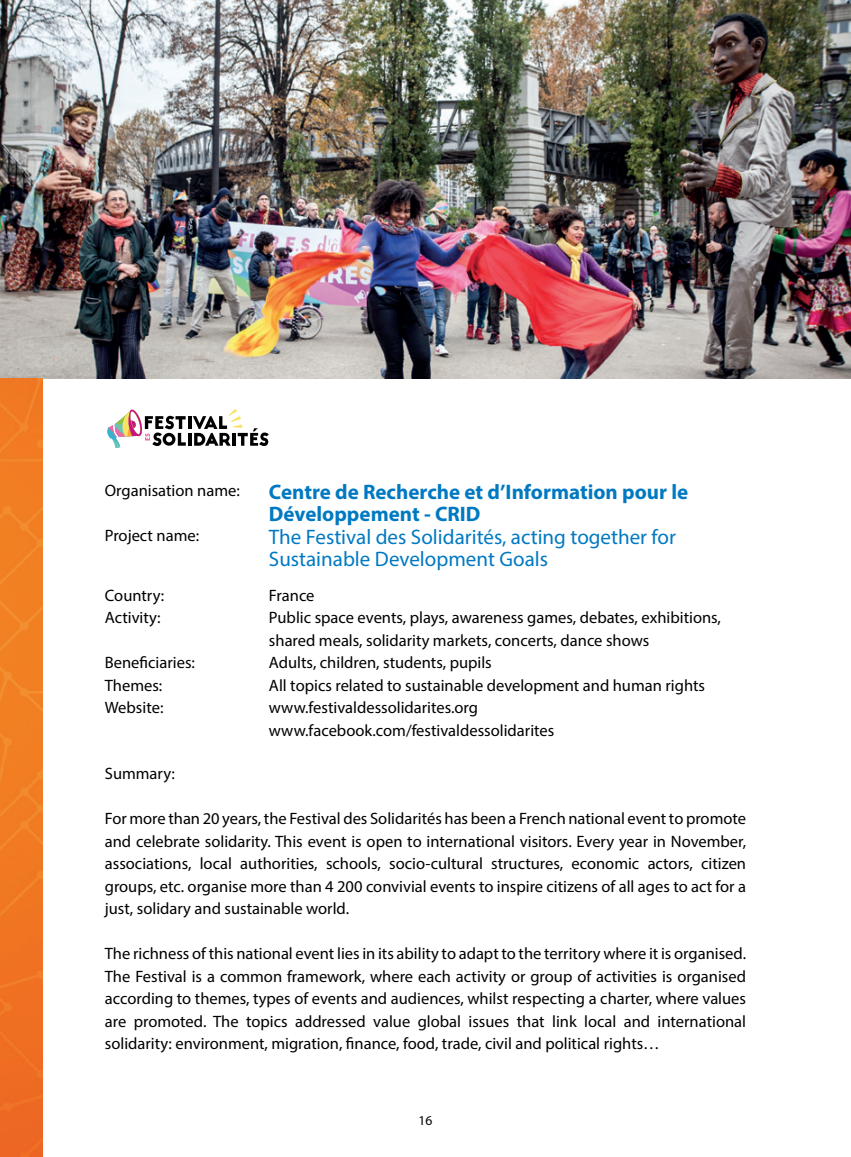
<style>
.page{position:relative;width:851px;height:1157px;background:#fff}
.page>*{position:absolute;margin:0;border:0;box-sizing:border-box;transform-origin:0 0}
.t1{font:21px "Myriad Pro";color:#0079c2}
.t2{font:700 21px/22.5px "Myriad Pro";color:#0079c2}
.t3{font:16.5px/22.5px "Myriad Pro";color:#000;text-align:justify}
.t4{font:13.5px "Myriad Pro";color:#000}
</style>
<div class="page">
<img style="left:0;top:0;width:850px;height:378px">
<img style="left:0;top:378px;width:43px;height:779px">
<svg style="left:107px;top:409px;width:162px;height:39px"></svg>
<p class="t3" style="left:105px;top:478px;width:136px">Organisation name:</p>
<p class="t3" style="left:105px;top:523px;width:96px">Project name:</p>
<p class="t3" style="left:105px;top:583px;width:61px">Country:</p>
<p class="t3" style="left:105px;top:606px;width:57px">Activity:</p>
<p class="t3" style="left:105px;top:651px;width:92px">Beneficiaries:</p>
<p class="t3" style="left:105px;top:673px;width:59px">Themes:</p>
<p class="t3" style="left:105px;top:696px;width:60px">Website:</p>
<p class="t2" style="left:269px;top:480px;width:421px">Centre de Recherche et d’Information pour le<br>Développement - CRID</p>
<p class="t1" style="left:269px;top:524px;width:408px">The Festival des Solidarités, acting together for</p>
<p class="t1" style="left:269px;top:546px;width:280px">Sustainable Development Goals</p>
<p class="t3" style="left:269px;top:583px;width:47px">France</p>
<p class="t3" style="left:269px;top:606px;width:453px">Public space events, plays, awareness games, debates, exhibitions, shared meals, solidarity markets, concerts, dance shows</p>
<p class="t3" style="left:269px;top:651px;width:224px">Adults, children, students, pupils</p>
<p class="t3" style="left:269px;top:673px;width:437px">All topics related to sustainable development and human rights</p>
<p class="t3" style="left:269px;top:696px;width:211px">www.festivaldessolidarites.org</p>
<p class="t3" style="left:269px;top:718px;width:287px">www.facebook.com/festivaldessolidarites</p>
<p class="t3" style="left:105px;top:762px;width:72px">Summary:</p>
<p class="t3" style="left:105px;top:807px;width:642px">For more than 20 years, the Festival des Solidarités has been a French national event to promote and celebrate solidarity. This event is open to international visitors. Every year in November, associations, local authorities, schools, socio-cultural structures, economic actors, citizen groups, etc. organise more than 4 200 convivial events to inspire citizens of all ages to act for a just, solidary and sustainable world.</p>
<p class="t3" style="left:105px;top:942px;width:642px">The richness of this national event lies in its ability to adapt to the territory where it is organised.<br>The Festival is a common framework, where each activity or group of activities is organised according to themes, types of events and audiences, whilst respecting a charter, where values are promoted. The topics addressed value global issues that link local and international solidarity: environment, migration, finance, food, trade, civil and political rights…</p>
<p class="t4" style="left:418px;top:1111px;width:15px">16</p>
</div>
